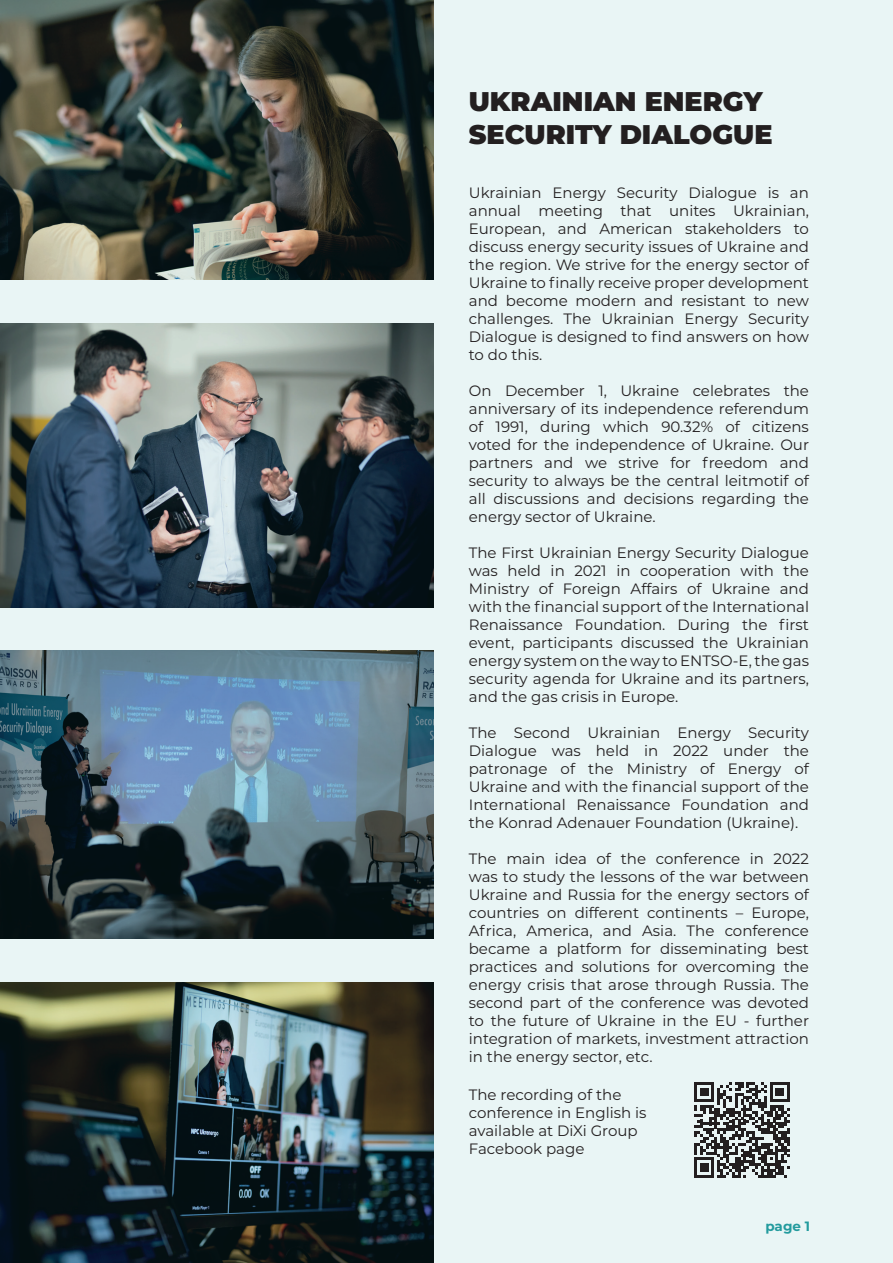
<style>
.page{position:relative;width:893px;height:1263px;background:#fff}
.page>*{position:absolute;margin:0;border:0;box-sizing:border-box;transform-origin:0 0}
.t1{font:900 27px/32.4px "Montserrat";color:#231f20}
.t2{font:15px/18px "Montserrat";color:#231f20;text-align:justify}
.t3{font:700 13.5px "Montserrat";color:#239b9e}
</style>
<div class="page">
<img style="left:0;top:0;width:893px;height:1263px">
<svg style="left:694px;top:1082px;width:96px;height:96px;background:#7a7e7e"></svg>
<h1 class="t1" style="left:469px;top:84px;width:305px">UKRAINIAN ENERGY<br>SECURITY DIALOGUE</h1>
<p class="t2" style="left:469px;top:183px;width:342px">Ukrainian Energy Security Dialogue is an annual meeting that unites Ukrainian, European, and American stakeholders to discuss energy security issues of Ukraine and the region. We strive for the energy sector of Ukraine to finally receive proper development and become modern and resistant to new challenges. The Ukrainian Energy Security Dialogue is designed to find answers on how to do this.</p>
<p class="t2" style="left:469px;top:381px;width:342px">On December 1, Ukraine celebrates the anniversary of its independence referendum of 1991, during which 90.32% of citizens voted for the independence of Ukraine. Our partners and we strive for freedom and security to always be the central leitmotif of all discussions and decisions regarding the energy sector of Ukraine.</p>
<p class="t2" style="left:469px;top:543px;width:342px">The First Ukrainian Energy Security Dialogue was held in 2021 in cooperation with the Ministry of Foreign Affairs of Ukraine and with the financial support of the International Renaissance Foundation. During the first event, participants discussed the Ukrainian energy system on the way to ENTSO-E, the gas security agenda for Ukraine and its partners, and the gas crisis in Europe.</p>
<p class="t2" style="left:469px;top:723px;width:342px">The Second Ukrainian Energy Security Dialogue was held in 2022 under the patronage of the Ministry of Energy of Ukraine and with the financial support of the International Renaissance Foundation and the Konrad Adenauer Foundation (Ukraine).</p>
<p class="t2" style="left:469px;top:849px;width:342px">The main idea of the conference in 2022 was to study the lessons of the war between Ukraine and Russia for the energy sectors of countries on different continents – Europe, Africa, America, and Asia. The conference became a platform for disseminating best practices and solutions for overcoming the energy crisis that arose through Russia. The second part of the conference was devoted to the future of Ukraine in the EU - further integration of markets, investment attraction in the energy sector, etc.</p>
<p class="t2" style="left:469px;top:1085px;width:179px;text-align:left">The recording of the conference in English is available at DiXi Group<br>Facebook page</p>
<p class="t3" style="left:765px;top:1216px;width:46px">page 1</p>
</div>
